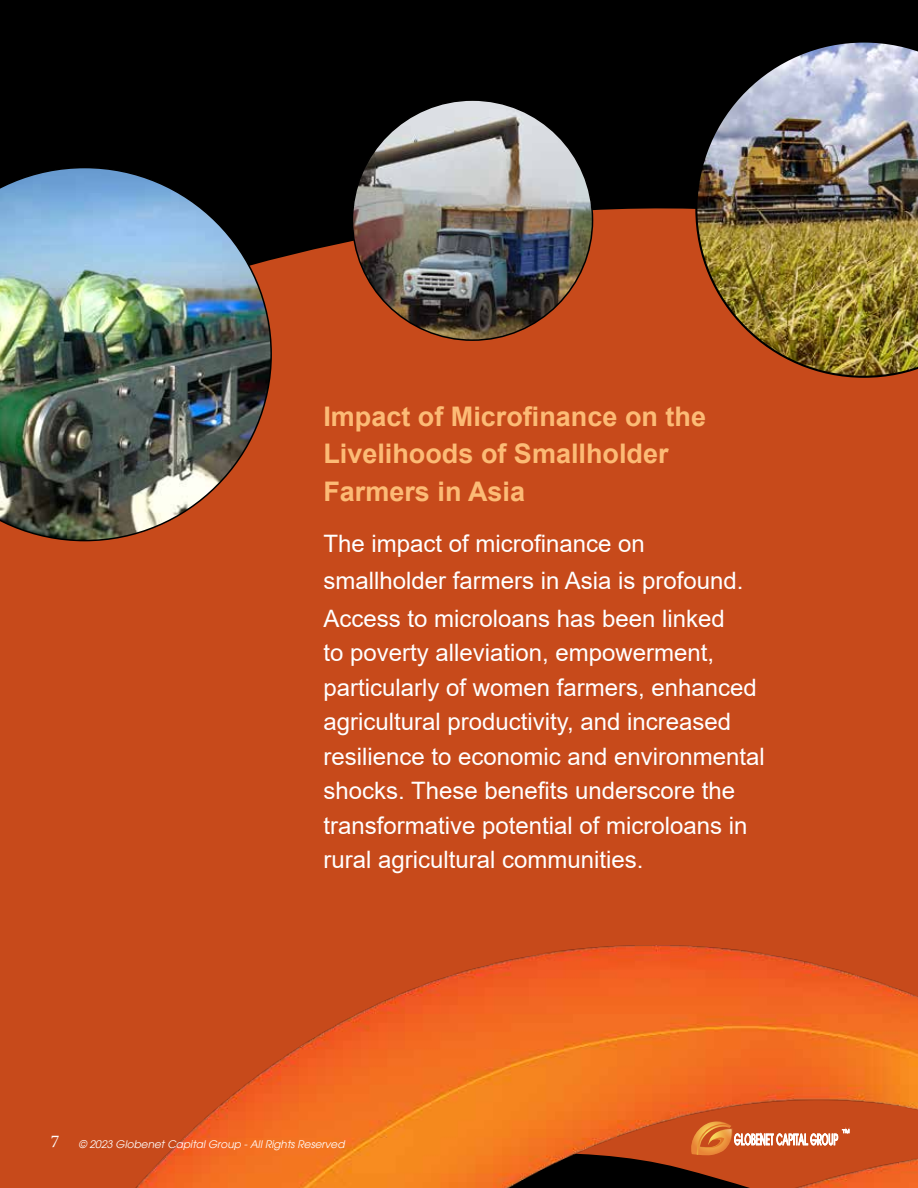
<style>
.page{position:relative;width:918px;height:1188px;background:#c74a1b}
.page>*{position:absolute;margin:0;border:0;box-sizing:border-box;transform-origin:0 0}
.t1{font:700 27px/37.5px "Arial";color:#fcbb76}
.t2{font:24px/34.5px "Arial";color:#fff}
.t3{font:italic 10.5px "Avant Garde";color:#fff}
.s1{font-family:"Minion Pro";font-style:normal;font-size:18px}
</style>
<div class="page">
<svg style="left:0;top:0;width:918px;height:341px;fill:#000"></svg>
<img style="left:695px;top:41px;width:223px;height:337px">
<img style="left:352px;top:100px;width:241px;height:240px;border-radius:120px">
<img style="left:135px;top:945px;width:783px;height:243px">
<img style="left:0;top:167px;width:272px;height:374px">
<p class="t1" style="left:323px;top:398px;width:384px">Impact of Microfinance on the<br>Livelihoods of Smallholder<br>Farmers in Asia</p>
<p class="t2" style="left:323px;top:524px;width:422px;line-height:37.5px">The impact of microfinance on smallholder farmers in Asia is profound.<br>Access to microloans has been linked</p>
<p class="t2" style="left:323px;top:635px;width:443px">to poverty alleviation, empowerment, particularly of women farmers, enhanced agricultural productivity, and increased resilience to economic and environmental shocks. These benefits underscore the transformative potential of microloans in rural agricultural communities.</p>
<p class="t3" style="left:51px;top:1138px;width:295px"><span class="s1">7</span> © 2023 Globenet Capital Group - All Rights Reserved</p>
</div>
